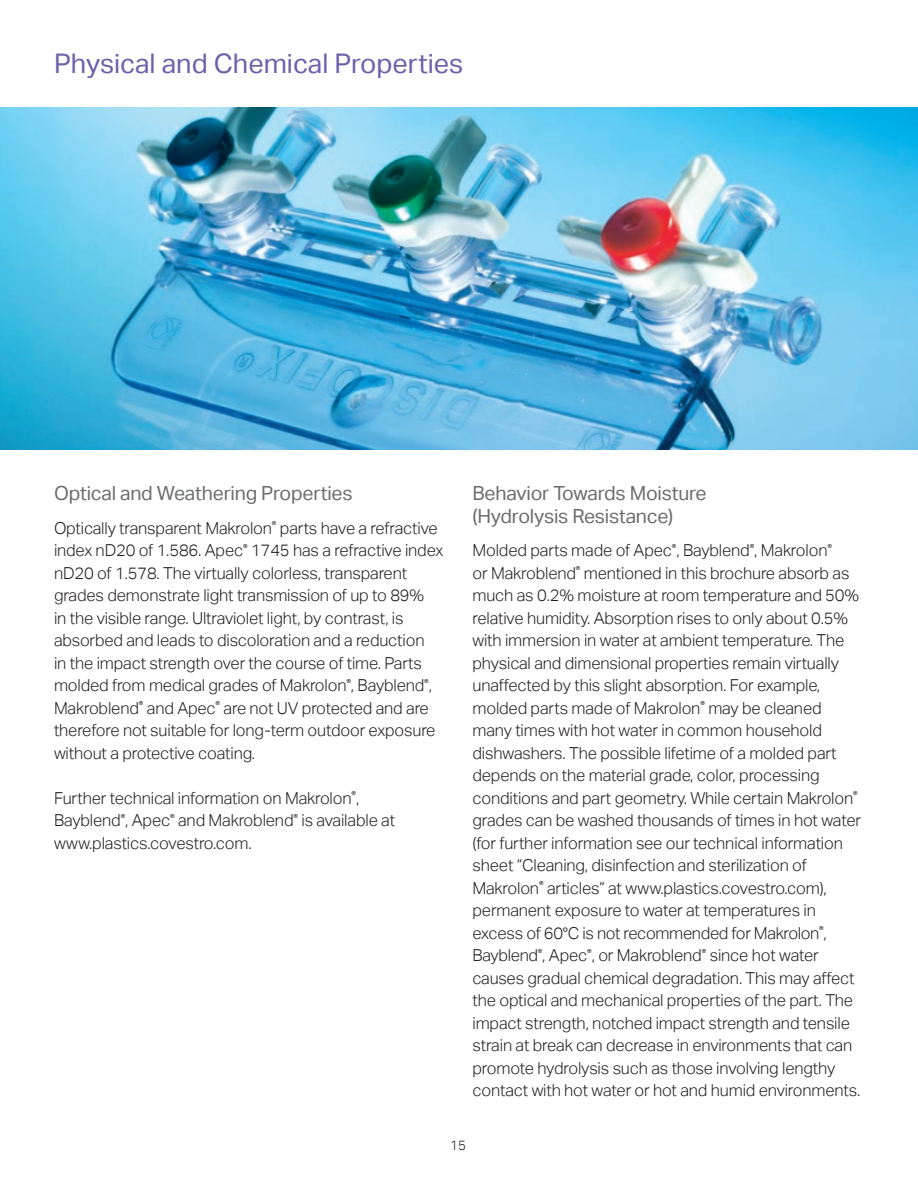
<style>
.page{position:relative;width:918px;height:1188px;background:#fff}
.page>*{position:absolute;margin:0;border:0;box-sizing:border-box;transform-origin:0 0}
.t1{font:27px "Aktiv Grotesk";color:#6e5fa9}
.t2{font:19.5px/22.5px "Aktiv Grotesk";letter-spacing:-.01em;color:#6c6d70}
.t3{font:300 16.5px/22.5px "Aktiv Grotesk";letter-spacing:-.01em;color:#231f20}
.t4{font:300 13.5px "Aktiv Grotesk";color:#231f20}
</style>
<div class="page">
<img style="left:0;top:108px;width:918px;height:342px">
<p class="t1" style="left:54px;top:48px;width:411px">Physical and Chemical Properties</p>
<p class="t2" style="left:54px;top:482px;width:300px">Optical and Weathering Properties</p>
<p class="t3" style="left:54px;top:517px;width:391px">Optically transparent Makrolon<sup>®</sup> parts have a refractive index nD20 of 1.586. Apec<sup>®</sup> 1745 has a refractive index nD20 of 1.578. The virtually colorless, transparent grades demonstrate light transmission of up to 89%<br>in the visible range. Ultraviolet light, by contrast, is absorbed and leads to discoloration and a reduction<br>in the impact strength over the course of time. Parts molded from medical grades of Makrolon<sup>®</sup>, Bayblend<sup>®</sup>, Makroblend<sup>®</sup> and Apec<sup>®</sup> are not UV protected and are therefore not suitable for long-term outdoor exposure without a protective coating.</p>
<p class="t3" style="left:54px;top:787px;width:307px">Further technical information on Makrolon<sup>®</sup>,</p>
<p class="t3" style="left:54px;top:809px;width:343px">Bayblend<sup>®</sup>, Apec<sup>®</sup> and Makroblend<sup>®</sup> is available at</p>
<p class="t3" style="left:54px;top:832px;width:199px">www.plastics.covestro.com.</p>
<p class="t2" style="left:472px;top:482px;width:236px">Behavior Towards Moisture (Hydrolysis Resistance)</p>
<p class="t3" style="left:472px;top:539px;width:390px">Molded parts made of Apec<sup>®</sup>, Bayblend<sup>®</sup>, Makrolon<sup>®<br></sup>or Makroblend<sup>®</sup> mentioned in this brochure absorb as much as 0.2% moisture at room temperature and 50% relative humidity. Absorption rises to only about 0.5% with immersion in water at ambient temperature. The physical and dimensional properties remain virtually unaffected by this slight absorption. For example, molded parts made of Makrolon<sup>®</sup> may be cleaned many times with hot water in common household dishwashers. The possible lifetime of a molded part depends on the material grade, color, processing conditions and part geometry. While certain Makrolon<sup>® </sup>grades can be washed thousands of times in hot water (for further information see our technical information sheet “Cleaning, disinfection and sterilization of Makrolon<sup>®</sup> articles” at www.plastics.covestro.com), permanent exposure to water at temperatures in excess of 60°C is not recommended for Makrolon<sup>®</sup>, Bayblend<sup>®</sup>, Apec<sup>®</sup>, or Makroblend<sup>®</sup> since hot water causes gradual chemical degradation. This may affect the optical and mechanical properties of the part. The impact strength, notched impact strength and tensile strain at break can decrease in environments that can promote hydrolysis such as those involving lengthy contact with hot water or hot and humid environments.</p>
<p class="t4" style="left:450px;top:1138px;width:17px">15</p>
</div>
